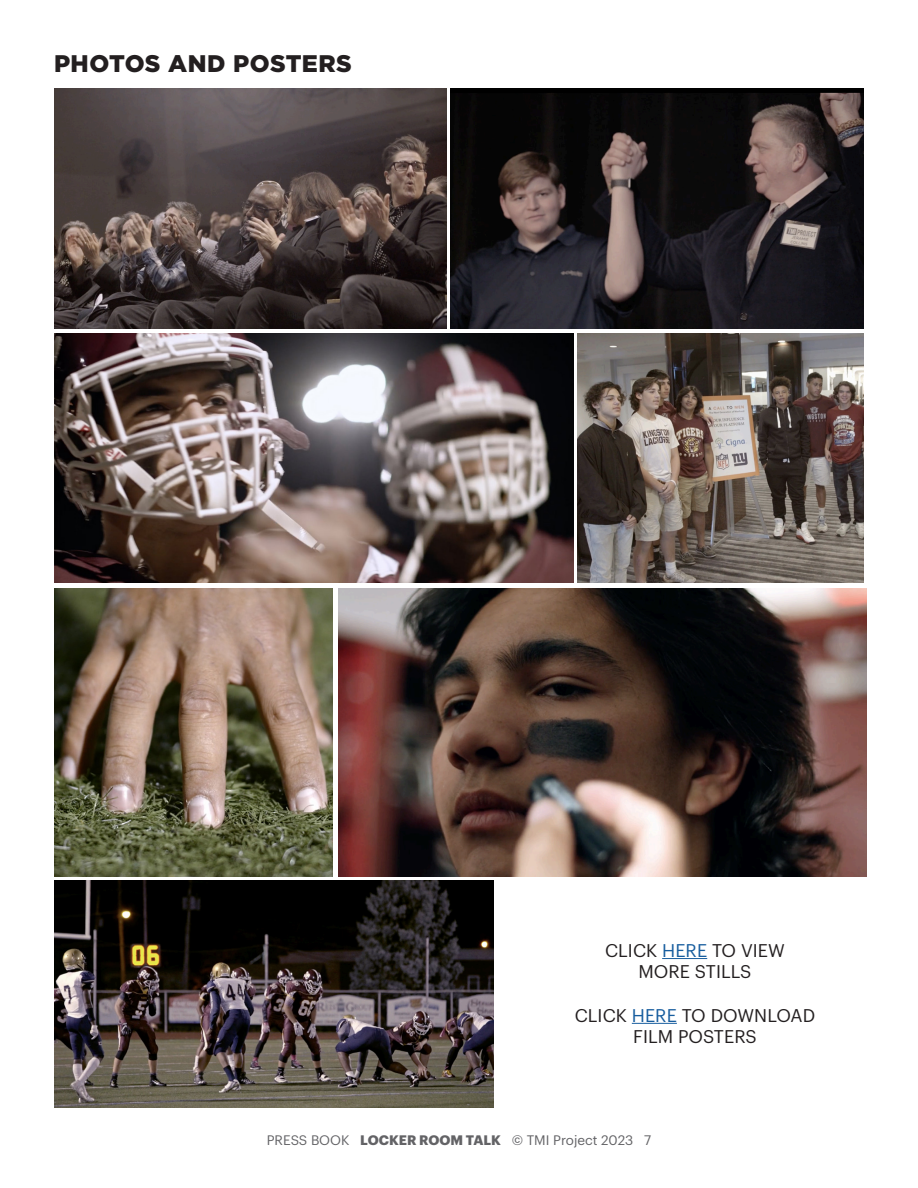
<style>
.page{position:relative;width:918px;height:1188px;background:#fff}
.page>*{position:absolute;margin:0;border:0;box-sizing:border-box;transform-origin:0 0}
.t1{font:900 24px "Gotham";letter-spacing:.02em;color:#231f20}
.t2{font:18px/21.6px "Graphik";letter-spacing:.005em;color:#231f20;text-align:center}
.t3{font:13.5px "Graphik";color:#636366}
.s1{color:#175d9e}
.s2{font-weight:700}
</style>
<div class="page">
<img style="left:578px;top:334px;width:286px;height:249px">
<img style="left:450px;top:89px;width:414px;height:240px">
<img style="left:54px;top:881px;width:440px;height:226px">
<img style="left:54px;top:334px;width:519px;height:249px">
<img style="left:54px;top:588px;width:278px;height:288px">
<img style="left:338px;top:588px;width:529px;height:288px">
<img style="left:54px;top:89px;width:392px;height:240px">
<hr style="left:662px;top:958px;width:45px;height:1px;background:#175d9e">
<hr style="left:632px;top:1023px;width:45px;height:1px;background:#175d9e">
<p class="t1" style="left:54px;top:49px;width:299px">PHOTOS AND POSTERS</p>
<p class="t2" style="left:605px;top:938px;width:181px">CLICK <span class="s1">HERE</span> TO VIEW<br>MORE STILLS</p>
<p class="t2" style="left:575px;top:1003px;width:242px">CLICK <span class="s1">HERE</span> TO DOWNLOAD</p>
<p class="t2" style="left:633px;top:1024px;width:125px">FILM POSTERS</p>
<p class="t3" style="left:267px;top:1130px;width:386px">PRESS BOOK <span class="s2">LOCKER ROOM TALK</span> © TMI Project 2023 7</p>
</div>
